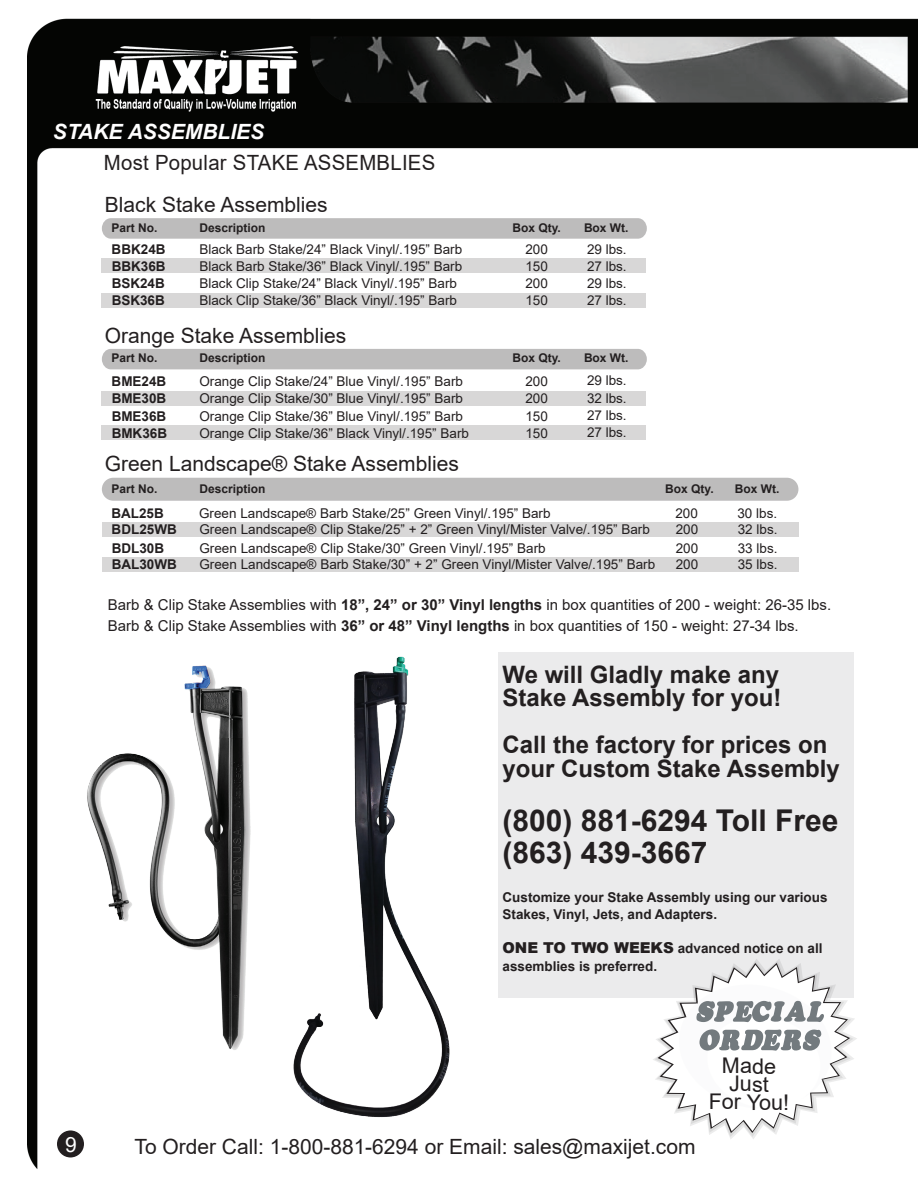
<style>
.page{position:relative;width:918px;height:1188px;background:#fff}
.page>*{position:absolute;margin:0;border:0;box-sizing:border-box;transform-origin:0 0}
.t1{font:700 30px/31.5px "Arial";color:#231f20}
.t2{font:700 24px/23.1px "Arial";color:#231f20}
.t3{font:21.6px/18px "Arial";color:#231f20;text-align:center}
.t4{font:21px "Arial";color:#231f20}
.t5{font:italic 700 21px "Arial";color:#fff}
.t6{font:21px "Arial";color:#fff}
.t7{font:15px/21px "Arial";color:#231f20}
.t8{font:13.5px/16.2px "Arial";color:#231f20}
.t9{font:700 13.5px/16.5px "Arial";color:#231f20}
.t10{font:700 12px "Arial";color:#231f20}
.s1{font-weight:700}
.s2{font-weight:900;font-size:15px}
</style>
<div class="page">
<img style="left:27px;top:18px;width:891px;height:1151px">
<div style="left:57px;top:1130px;width:27px;height:27px;background:#231f20;border-radius:50%"></div>
<div style="left:498px;top:652px;width:356px;height:346px;background:#ebebec"></div>
<div style="left:102px;top:293px;width:544px;height:15px;background:#d8d7d7"></div>
<div style="left:102px;top:259px;width:544px;height:14px;background:#d8d7d7"></div>
<div style="left:102px;top:218px;width:545px;height:21px;background:#bdbcbc;border-radius:10px"></div>
<div style="left:102px;top:557px;width:696px;height:15px;background:#d8d7d7"></div>
<div style="left:102px;top:522px;width:696px;height:15px;background:#d8d7d7"></div>
<div style="left:102px;top:478px;width:696px;height:23px;background:#bdbcbc;border-radius:12px"></div>
<div style="left:102px;top:425px;width:544px;height:15px;background:#d8d7d7"></div>
<div style="left:102px;top:391px;width:544px;height:14px;background:#d8d7d7"></div>
<div style="left:102px;top:349px;width:545px;height:20px;background:#bdbcbc;border-radius:10px"></div>
<svg style="left:652px;top:958px;width:205px;height:182px"></svg>
<img style="left:57px;top:662px;width:229px;height:403px">
<img style="left:286px;top:650px;width:172px;height:475px">
<h3 class="t5" style="left:53px;top:117px;width:213px">STAKE ASSEMBLIES</h3>
<h3 class="t4" style="left:104px;top:149px;width:333px">Most Popular STAKE ASSEMBLIES</h3>
<h3 class="t4" style="left:105px;top:190px;width:224px">Black Stake Assemblies</h3>
<p class="t10" style="left:199px;top:219px;width:67px">Description</p>
<p class="t10" style="left:513px;top:219px;width:50px">Box Qty.</p>
<p class="t10" style="left:584px;top:219px;width:46px">Box Wt.</p>
<p class="t8" style="left:587px;top:241px;width:41px">29 lbs.</p>
<p class="t10" style="left:112px;top:219px;width:47px">Part No.</p>
<p class="t9" style="left:112px;top:241px;width:55px">BBK24B</p>
<p class="t8" style="left:199px;top:241px;width:264px">Black Barb Stake/24” Black Vinyl/.195” Barb</p>
<p class="t8" style="left:525px;top:241px;width:24px">200</p>
<p class="t8" style="left:199px;top:258px;width:264px">Black Barb Stake/36” Black Vinyl/.195” Barb</p>
<p class="t8" style="left:199px;top:292px;width:259px">Black Clip Stake/36” Black Vinyl/.195” Barb</p>
<p class="t9" style="left:112px;top:258px;width:55px">BBK36B</p>
<p class="t9" style="left:112px;top:292px;width:55px">BSK36B</p>
<p class="t8" style="left:525px;top:258px;width:24px">150</p>
<p class="t8" style="left:525px;top:292px;width:24px">150</p>
<p class="t8" style="left:587px;top:292px;width:41px">27 lbs.</p>
<p class="t8" style="left:587px;top:258px;width:41px">27 lbs.</p>
<p class="t9" style="left:112px;top:275px;width:55px">BSK24B</p>
<p class="t8" style="left:199px;top:275px;width:259px">Black Clip Stake/24” Black Vinyl/.195” Barb</p>
<p class="t8" style="left:525px;top:275px;width:24px">200</p>
<p class="t8" style="left:587px;top:275px;width:41px">29 lbs.</p>
<h3 class="t4" style="left:105px;top:321px;width:243px">Orange Stake Assemblies</h3>
<p class="t10" style="left:199px;top:350px;width:67px">Description</p>
<p class="t10" style="left:513px;top:350px;width:50px">Box Qty.</p>
<p class="t10" style="left:584px;top:350px;width:46px">Box Wt.</p>
<p class="t8" style="left:587px;top:372px;width:41px">29 lbs.</p>
<p class="t10" style="left:112px;top:350px;width:47px">Part No.</p>
<p class="t9" style="left:112px;top:374px;width:56px">BME24B</p>
<p class="t8" style="left:199px;top:373px;width:265px">Orange Clip Stake/24” Blue Vinyl/.195” Barb</p>
<p class="t8" style="left:525px;top:373px;width:24px">200</p>
<p class="t8" style="left:587px;top:390px;width:41px">32 lbs.</p>
<p class="t8" style="left:199px;top:390px;width:265px">Orange Clip Stake/30” Blue Vinyl/.195” Barb</p>
<p class="t8" style="left:199px;top:425px;width:271px">Orange Clip Stake/36” Black Vinyl/.195” Barb</p>
<p class="t9" style="left:112px;top:390px;width:56px">BME30B</p>
<p class="t9" style="left:112px;top:425px;width:57px">BMK36B</p>
<p class="t8" style="left:525px;top:390px;width:24px">200</p>
<p class="t8" style="left:525px;top:425px;width:24px">150</p>
<p class="t8" style="left:587px;top:424px;width:41px">27 lbs.</p>
<p class="t9" style="left:112px;top:408px;width:56px">BME36B</p>
<p class="t8" style="left:199px;top:408px;width:265px">Orange Clip Stake/36” Blue Vinyl/.195” Barb</p>
<p class="t8" style="left:525px;top:408px;width:24px">150</p>
<p class="t8" style="left:587px;top:407px;width:41px">27 lbs.</p>
<h3 class="t4" style="left:105px;top:449px;width:355px">Green Landscape® Stake Assemblies</h3>
<p class="t10" style="left:199px;top:480px;width:67px">Description</p>
<p class="t10" style="left:665px;top:480px;width:50px">Box Qty.</p>
<p class="t10" style="left:735px;top:480px;width:46px">Box Wt.</p>
<p class="t8" style="left:738px;top:522px;width:41px">32 lbs.</p>
<p class="t10" style="left:112px;top:480px;width:47px">Part No.</p>
<p class="t9" style="left:112px;top:521px;width:67px">BDL25WB</p>
<p class="t8" style="left:199px;top:521px;width:452px">Green Landscape® Clip Stake/25” + 2” Green Vinyl/Mister Valve/.195” Barb</p>
<p class="t8" style="left:676px;top:522px;width:24px">200</p>
<p class="t9" style="left:111px;top:505px;width:54px">BAL25B</p>
<p class="t8" style="left:199px;top:505px;width:353px">Green Landscape® Barb Stake/25” Green Vinyl/.195” Barb</p>
<p class="t8" style="left:675px;top:505px;width:24px">200</p>
<p class="t8" style="left:737px;top:505px;width:41px">30 lbs.</p>
<p class="t9" style="left:112px;top:540px;width:67px">BDL30B<br>BAL30WB</p>
<p class="t8" style="left:199px;top:540px;width:457px">Green Landscape® Clip Stake/30” Green Vinyl/.195” Barb<br>Green Landscape® Barb Stake/30” + 2” Green Vinyl/Mister Valve/.195” Barb</p>
<p class="t8" style="left:676px;top:540px;width:24px">200<br>200</p>
<p class="t8" style="left:738px;top:540px;width:41px">33 lbs.</p>
<p class="t8" style="left:738px;top:556px;width:41px">35 lbs.</p>
<p class="t7" style="left:108px;top:594px;width:725px">Barb &amp; Clip Stake Assemblies with <span class="s1">18”, 24” or 30” Vinyl lengths</span> in box quantities of 200 - weight: 26-35 lbs.<br>Barb &amp; Clip Stake Assemblies with <span class="s1">36” or 48” Vinyl lengths</span> in box quantities of 150 - weight: 27-34 lbs.</p>
<h2 class="t2" style="left:502px;top:663px;width:280px">We will Gladly make any<br>Stake Assembly for you!</h2>
<h2 class="t2" style="left:502px;top:733px;width:339px;line-height:24px">Call the factory for prices on your Custom Stake Assembly</h2>
<h1 class="t1" style="left:502px;top:805px;width:337px">(800) 881-6294 Toll Free (863) 439-3667</h1>
<p class="t9" style="left:502px;top:890px;width:327px">Customize your Stake Assembly using our various<br>Stakes, Vinyl, Jets, and Adapters.</p>
<p class="t9" style="left:502px;top:940px;width:322px;line-height:18px"><span class="s2">ONE TO TWO WEEKS</span> advanced notice on all assemblies is preferred.</p>
<h3 class="t6" style="left:65px;top:1130px;width:13px">9</h3>
<h3 class="t4" style="left:135px;top:1132px;width:562px">To Order Call: 1-800-881-6294 or Email: sales@maxijet.com</h3>
<h3 class="t3" style="left:709px;top:1057px;width:82px">Made<br>Just<br>For You!</h3>
</div>
